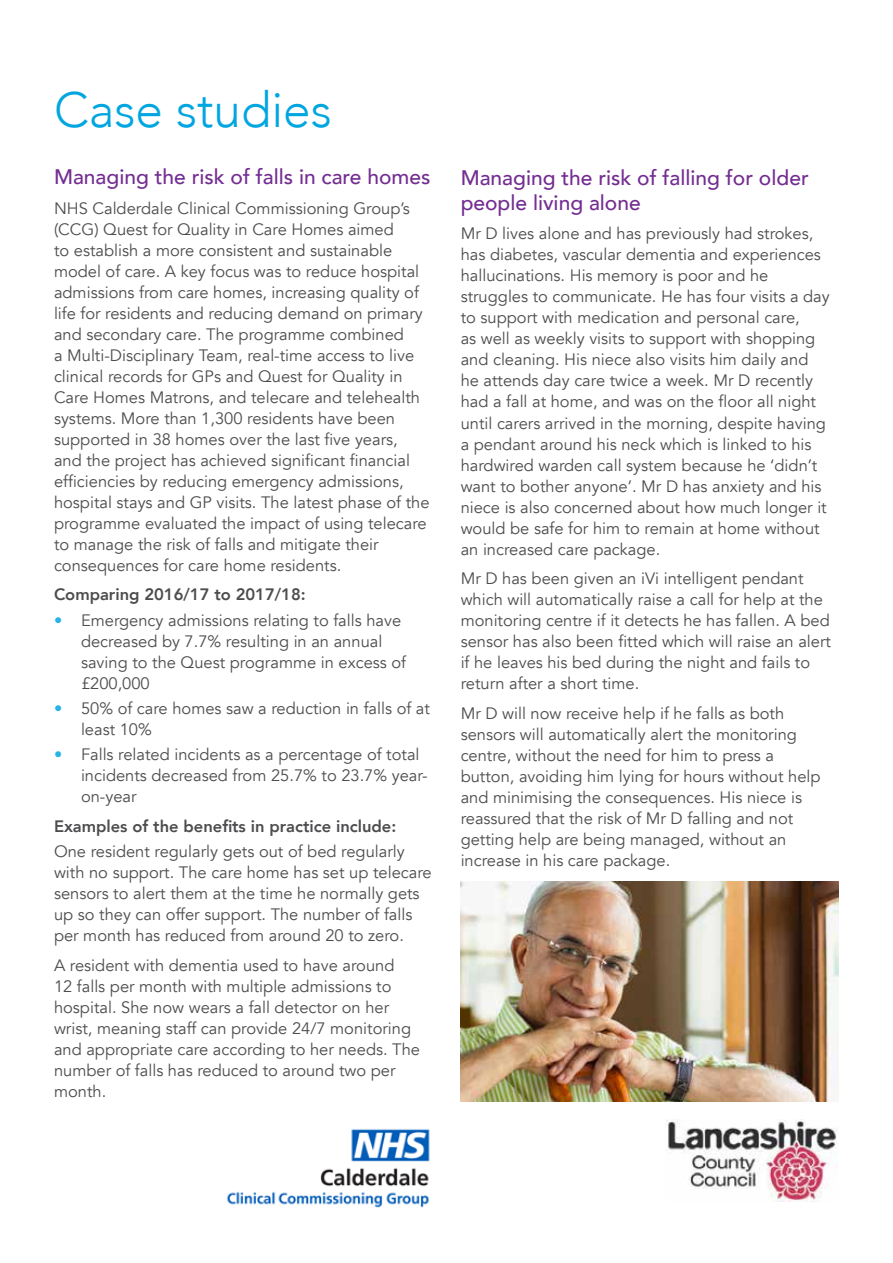
<style>
.page{position:relative;width:893px;height:1263px;background:#fff}
.page>*{position:absolute;margin:0;border:0;box-sizing:border-box;transform-origin:0 0}
.t1{font:300 49.5px "Avenir";color:#00a6e0}
.t2{font:500 21px/25.2px "Avenir";color:#732d91}
.t3{font:16.5px/21px "Avenir";color:#4d4d4f}
.t4{font:800 16.5px "Avenir";color:#4d4d4f}
.s1{color:#26b3e5}
</style>
<div class="page">
<img style="left:226px;top:1129px;width:204px;height:79px">
<img style="left:666px;top:1119px;width:172px;height:82px">
<img style="left:461px;top:882px;width:377px;height:219px">
<h1 class="t1" style="left:54px;top:81px;width:279px">Case studies</h1>
<p class="t2" style="left:54px;top:163px;width:378px">Managing the risk of falls in care homes</p>
<p class="t3" style="left:54px;top:198px;width:377px">NHS Calderdale Clinical Commissioning Group’s (CCG) Quest for Quality in Care Homes aimed<br>to establish a more consistent and sustainable model of care. A key focus was to reduce hospital admissions from care homes, increasing quality of life for residents and reducing demand on primary and secondary care. The programme combined<br>a Multi-Disciplinary Team, real-time access to live clinical records for GPs and Quest for Quality in Care Homes Matrons, and telecare and telehealth systems. More than 1,300 residents have been supported in 38 homes over the last five years, and the project has achieved significant financial efficiencies by reducing emergency admissions, hospital stays and GP visits. The latest phase of the programme evaluated the impact of using telecare to manage the risk of falls and mitigate their consequences for care home residents.</p>
<p class="t4" style="left:54px;top:582px;width:253px">Comparing 2016/17 to 2017/18:</p>
<p class="t3" style="left:81px;top:610px;width:327px;text-indent:-27px"><span class="s1">•</span> Emergency admissions relating to falls have decreased by 7.7% resulting in an annual saving to the Quest programme in excess of £200,000</p>
<p class="t3" style="left:81px;top:698px;width:350px;text-indent:-27px"><span class="s1">•</span> 50% of care homes saw a reduction in falls of at least 10%</p>
<p class="t3" style="left:81px;top:744px;width:348px;text-indent:-27px"><span class="s1">•</span> Falls related incidents as a percentage of total incidents decreased from 25.7% to 23.7% year&shy;on-year</p>
<p class="t4" style="left:54px;top:813px;width:344px">Examples of the benefits in practice include:</p>
<p class="t3" style="left:54px;top:841px;width:379px">One resident regularly gets out of bed regularly with no support. The care home has set up telecare sensors to alert them at the time he normally gets up so they can offer support. The number of falls per month has reduced from around 20 to zero.</p>
<p class="t3" style="left:54px;top:955px;width:368px">A resident with dementia used to have around<br>12 falls per month with multiple admissions to hospital. She now wears a fall detector on her wrist, meaning staff can provide 24/7 monitoring and appropriate care according to her needs. The number of falls has reduced to around two per month.</p>
<p class="t2" style="left:461px;top:164px;width:350px">Managing the risk of falling for older people living alone</p>
<p class="t3" style="left:461px;top:224px;width:371px">Mr D lives alone and has previously had strokes, has diabetes, vascular dementia and experiences hallucinations. His memory is poor and he struggles to communicate. He has four visits a day to support with medication and personal care,<br>as well as weekly visits to support with shopping and cleaning. His niece also visits him daily and he attends day care twice a week. Mr D recently had a fall at home, and was on the floor all night until carers arrived in the morning, despite having a pendant around his neck which is linked to his hardwired warden call system because he ‘didn’t want to bother anyone’. Mr D has anxiety and his niece is also concerned about how much longer it would be safe for him to remain at home without an increased care package.</p>
<p class="t3" style="left:461px;top:568px;width:372px">Mr D has been given an iVi intelligent pendant which will automatically raise a call for help at the monitoring centre if it detects he has fallen. A bed sensor has also been fitted which will raise an alert if he leaves his bed during the night and fails to return after a short time.</p>
<p class="t3" style="left:461px;top:703px;width:361px">Mr D will now receive help if he falls as both sensors will automatically alert the monitoring centre, without the need for him to press a button, avoiding him lying for hours without help and minimising the consequences. His niece is reassured that the risk of Mr D falling and not getting help are being managed, without an increase in his care package.</p>
</div>
